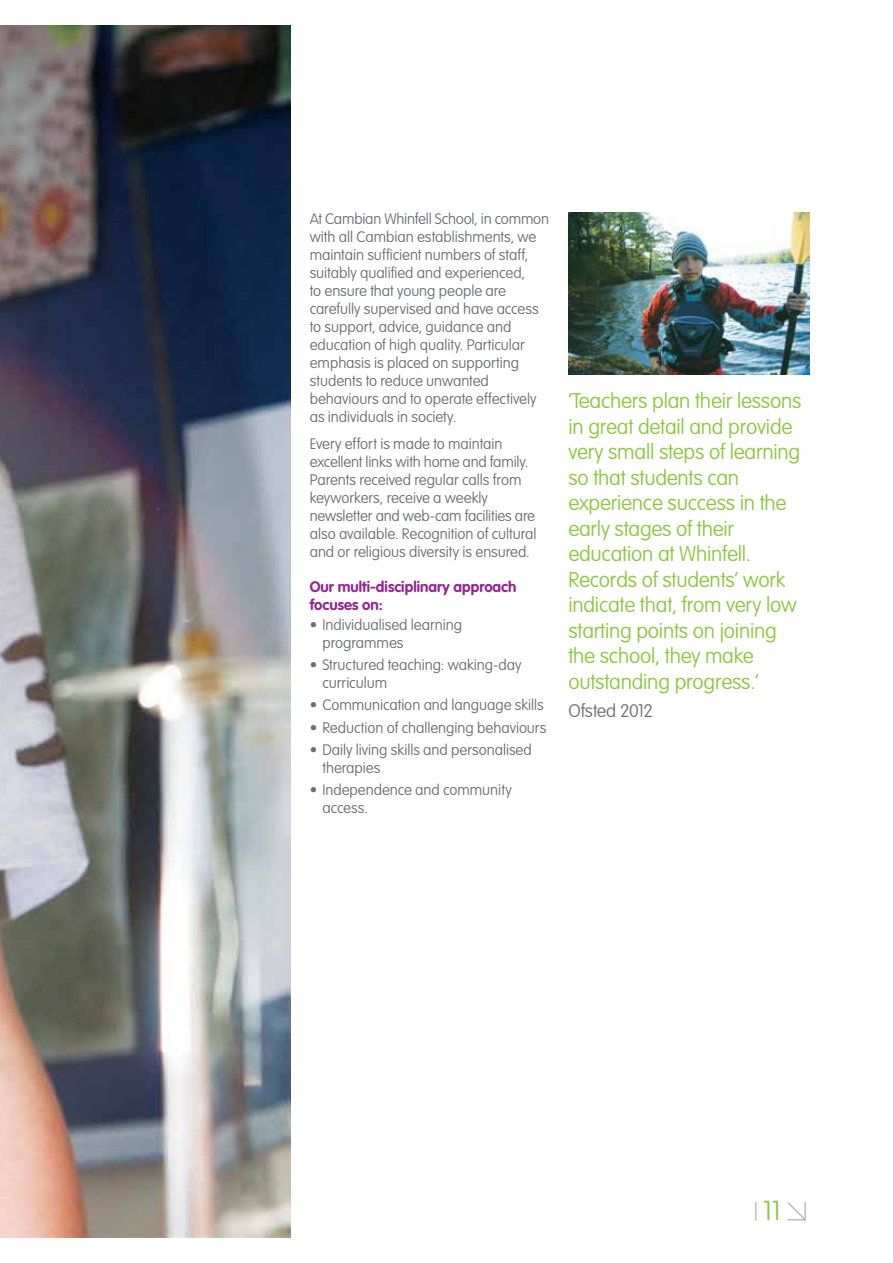
<style>
.page{position:relative;width:893px;height:1263px;background:#fff}
.page>*{position:absolute;margin:0;border:0;box-sizing:border-box;transform-origin:0 0}
.t1{font:100 27px "VAG Rounded Std";color:#8dc63f}
.t2{font:100 21px/25.5px "VAG Rounded Std";letter-spacing:-.01em;color:#8dc63f}
.t3{font:100 18px "VAG Rounded Std";letter-spacing:-.01em;color:#6d6e71}
.t4{font:100 15px/18px "VAG Rounded Std";letter-spacing:-.005em;color:#6d6e71}
.t5{font:700 15px/18px "VAG Rounded Std";color:#92278f}
</style>
<div class="page">
<svg style="left:755px;top:1202px;width:1px;height:18px"></svg>
<svg style="left:787px;top:1202px;width:19px;height:19px"></svg>
<img style="left:0;top:26px;width:291px;height:1211px">
<img style="left:568px;top:213px;width:241px;height:161px">
<p class="t4" style="left:310px;top:210px;width:241px">At Cambian Whinfell School, in common with all Cambian establishments, we maintain sufficient numbers of staff, suitably qualified and experienced,<br>to ensure that young people are carefully supervised and have access to support, advice, guidance and education of high quality. Particular emphasis is placed on supporting students to reduce unwanted behaviours and to operate effectively as individuals in society.</p>
<p class="t4" style="left:310px;top:435px;width:228px">Every effort is made to maintain excellent links with home and family.<br>Parents received regular calls from keyworkers, receive a weekly newsletter and web-cam facilities are also available. Recognition of cultural and or religious diversity is ensured.</p>
<p class="t5" style="left:310px;top:578px;width:208px">Our multi-disciplinary approach focuses on:</p>
<p class="t4" style="left:322px;top:616px;width:141px;text-indent:-13px">• Individualised learning programmes</p>
<p class="t4" style="left:322px;top:656px;width:200px;text-indent:-13px">• Structured teaching: waking-day curriculum</p>
<p class="t4" style="left:310px;top:697px;width:236px">• Communication and language skills</p>
<p class="t4" style="left:310px;top:719px;width:238px">• Reduction of challenging behaviours</p>
<p class="t4" style="left:322px;top:741px;width:211px;text-indent:-13px">• Daily living skills and personalised therapies</p>
<p class="t4" style="left:322px;top:781px;width:191px;text-indent:-13px">• Independence and community access.</p>
<p class="t2" style="left:568px;top:389px;width:235px">‘Teachers plan their lessons in great detail and provide very small steps of learning so that students can experience success in the early stages of their education at Whinfell.<br>Records of students’ work indicate that, from very low starting points on joining the school, they make outstanding progress.’</p>
<p class="t3" style="left:568px;top:700px;width:86px">Ofsted 2012</p>
<h1 class="t1" style="left:763px;top:1195px;width:19px">11</h1>
</div>
